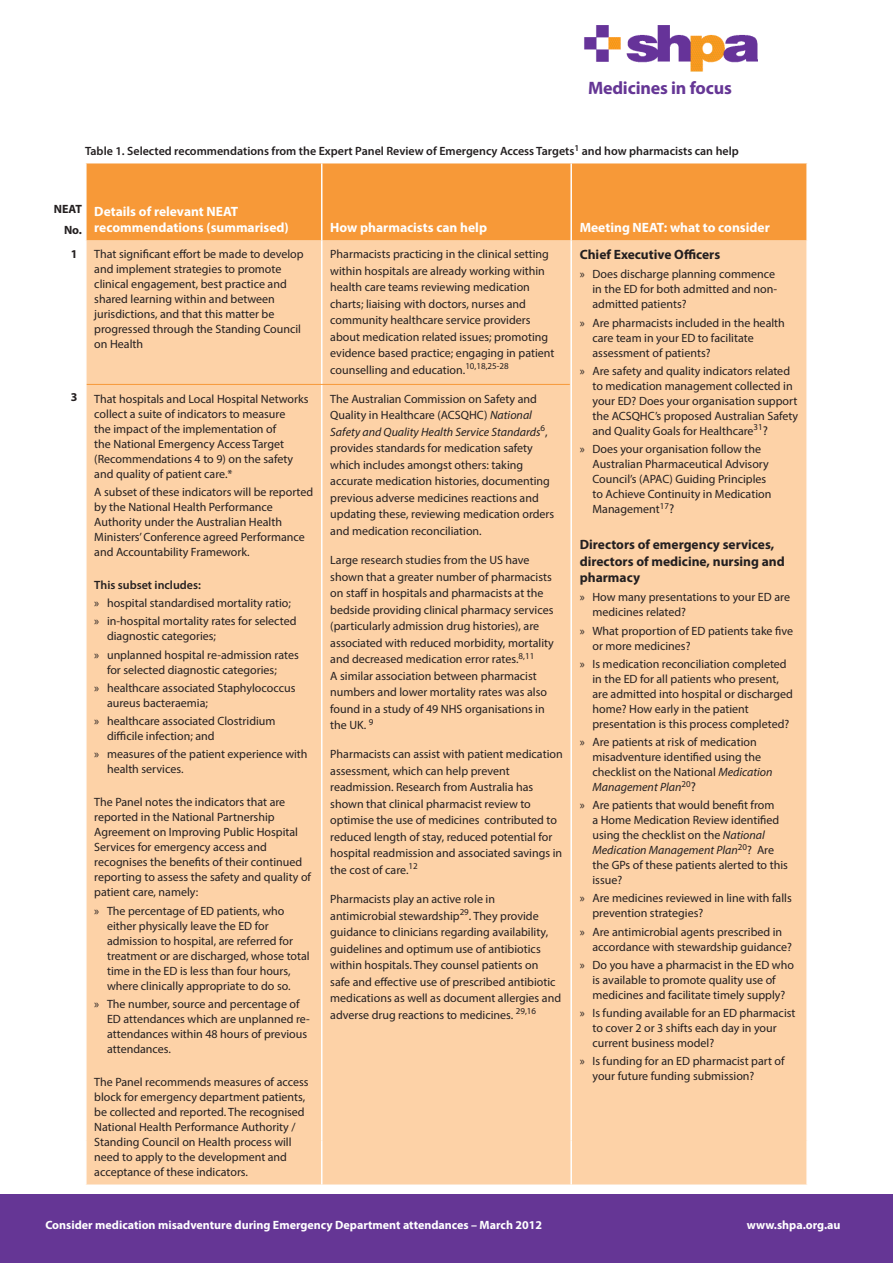
<style>
.page{position:relative;width:893px;height:1263px;background:#fff}
.page>*{position:absolute;margin:0;border:0;box-sizing:border-box;transform-origin:0 0}
.t1{font:700 18px "Myriad Pro";letter-spacing:-.01em;color:#653695}
.Table_white_head{font:700 13.5px/16.5px "Myriad Pro";color:#fff}
.Subhead_B{font:700 13.5px/16.5px "Myriad Pro";color:#231f20}
.Subhead_B-2{font:12px/15px "Myriad Pro";color:#231f20}
.Table_text{font:12px/15px "Myriad Pro";color:#231f20}
.Table_title{font:600 12px "Myriad Pro";color:#231f20}
.t2{font:700 12px "Myriad Pro";color:#fff}
.Table_text-2{font:600 12px "Myriad Pro";color:#231f20}
.Body_text{font:700 12px "Myriad Pro";color:#231f20}
.s1{font-style:italic}
.s2{font-size:12.75px}
</style>
<div class="page">
<img style="left:584px;top:25px;width:174px;height:47px">
<div style="left:0;top:1195px;width:893px;height:68px;background:#653695"></div>
<div style="left:87px;top:163px;width:719px;height:78px;background:#f79938"></div>
<div style="left:87px;top:241px;width:719px;height:943px;background:#fdd2a7"></div>
<hr style="left:321px;top:163px;width:1px;height:78px;background:#fff">
<hr style="left:570px;top:163px;width:2px;height:78px;background:#fff">
<hr style="left:321px;top:241px;width:1px;height:900px;background:#fff">
<hr style="left:570px;top:241px;width:2px;height:900px;background:#fff">
<hr style="left:321px;top:1141px;width:1px;height:43px;background:#fff">
<hr style="left:570px;top:1141px;width:2px;height:43px;background:#fff">
<hr style="left:87px;top:384px;width:483px;height:1px;background:#f79938">
<h1 class="t1" style="left:588px;top:76px;width:145px">Medicines in focus</h1>
<p class="Table_title" style="left:85px;top:144px;width:655px">Table 1. Selected recommendations from the Expert Panel Review of Emergency Access Targets<sup>1</sup> and how pharmacists can help</p>
<p class="Body_text" style="left:54px;top:201px;width:30px">NEAT</p>
<p class="Body_text" style="left:64px;top:222px;width:19px">No.</p>
<p class="Table_white_head" style="left:94px;top:202px;width:196px">Details of relevant NEAT recommendations (summarised)</p>
<p class="Table_white_head" style="left:330px;top:219px;width:158px">How pharmacists can help</p>
<p class="Table_white_head" style="left:580px;top:219px;width:192px">Meeting NEAT: what to consider</p>
<p class="Body_text" style="left:71px;top:246px;width:8px">1</p>
<p class="Table_text" style="left:94px;top:246px;width:211px">That significant effort be made to develop and implement strategies to promote clinical engagement, best practice and shared learning within and between jurisdictions, and that this matter be progressed through the Standing Council on Health</p>
<p class="Body_text" style="left:71px;top:389px;width:8px">3</p>
<p class="Table_text" style="left:94px;top:391px;width:216px">That hospitals and Local Hospital Networks collect a suite of indicators to measure<br>the impact of the implementation of<br>the National Emergency Access Target (Recommendations 4 to 9) on the safety and quality of patient care.*</p>
<p class="Table_text" style="left:94px;top:484px;width:220px">A subset of these indicators will be reported by the National Health Performance Authority under the Australian Health Ministers’ Conference agreed Performance and Accountability Framework.</p>
<p class="Table_text-2" style="left:94px;top:577px;width:108px">This subset includes:</p>
<p class="Subhead_B-2" style="left:94px;top:595px;width:198px">» hospital standardised mortality ratio;</p>
<p class="Subhead_B-2" style="left:107px;top:614px;width:191px;text-indent:-13px">» in-hospital mortality rates for selected diagnostic categories;</p>
<p class="Subhead_B-2" style="left:107px;top:647px;width:193px;text-indent:-13px">» unplanned hospital re-admission rates for selected diagnostic categories;</p>
<p class="Subhead_B-2" style="left:107px;top:680px;width:190px;text-indent:-13px">» healthcare associated Staphylococcus aureus bacteraemia;</p>
<p class="Subhead_B-2" style="left:107px;top:713px;width:170px;text-indent:-13px">» healthcare associated Clostridium difficile infection; and</p>
<p class="Subhead_B-2" style="left:107px;top:746px;width:202px;text-indent:-13px">» measures of the patient experience with health services.</p>
<p class="Table_text" style="left:94px;top:795px;width:218px">The Panel notes the indicators that are reported in the National Partnership Agreement on Improving Public Hospital Services for emergency access and recognises the benefits of their continued reporting to assess the safety and quality of patient care, namely:</p>
<p class="Subhead_B-2" style="left:107px;top:903px;width:204px;text-indent:-13px">» The percentage of ED patients, who either physically leave the ED for admission to hospital, are referred for treatment or are discharged, whose total time in the ED is less than four hours, where clinically appropriate to do so.</p>
<p class="Subhead_B-2" style="left:107px;top:996px;width:204px;text-indent:-13px">» The number, source and percentage of<br>ED attendances which are unplanned re&shy;attendances within 48 hours of previous attendances.</p>
<p class="Table_text" style="left:94px;top:1074px;width:216px">The Panel recommends measures of access block for emergency department patients, be collected and reported. The recognised National Health Performance Authority / Standing Council on Health process will need to apply to the development and acceptance of these indicators.</p>
<p class="Subhead_B-2" style="left:330px;top:246px;width:226px;line-height:16.5px">Pharmacists practicing in the clinical setting within hospitals are already working within health care teams reviewing medication charts; liaising with doctors, nurses and community healthcare service providers about medication related issues; promoting evidence based practice; engaging in patient counselling and education.<sup>10,18,25-28</sup></p>
<p class="Subhead_B-2" style="left:330px;top:390px;width:226px;line-height:16.5px">The Australian Commission on Safety and Quality in Healthcare (ACSQHC) <span class="s1">National Safety and Quality Health Service Standards</span><sup>6</sup>, provides standards for medication safety which includes amongst others: taking accurate medication histories, documenting previous adverse medicines reactions and updating these, reviewing medication orders and medication reconciliation.</p>
<p class="Subhead_B-2" style="left:330px;top:552px;width:225px;line-height:16.5px">Large research studies from the US have shown that a greater number of pharmacists on staff in hospitals and pharmacists at the bedside providing clinical pharmacy services (particularly admission drug histories), are associated with reduced morbidity, mortality and decreased medication error rates.<sup>8,11<br></sup>A similar association between pharmacist numbers and lower mortality rates was also found in a study of 49 NHS organisations in the UK. <sup>9</sup></p>
<p class="Subhead_B-2" style="left:330px;top:746px;width:234px;line-height:16.5px">Pharmacists can assist with patient medication assessment, which can help prevent readmission. Research from Australia has shown that clinical pharmacist review to optimise the use of medicines contributed to reduced length of stay, reduced potential for hospital readmission and associated savings in the cost of care.<sup>12</sup></p>
<p class="Subhead_B-2" style="left:330px;top:891px;width:232px;line-height:16.5px">Pharmacists play an active role in antimicrobial stewardship<sup>29</sup>. They provide guidance to clinicians regarding availability, guidelines and optimum use of antibiotics within hospitals. They counsel patients on safe and effective use of prescribed antibiotic medications as well as document allergies and adverse drug reactions to medicines. <sup>29,16</sup></p>
<p class="Subhead_B" style="left:580px;top:246px;width:142px">Chief Executive Officers</p>
<p class="Subhead_B-2" style="left:592px;top:267px;width:186px;text-indent:-13px">» Does discharge planning commence in the ED for both admitted and non&shy;admitted patients?</p>
<p class="Subhead_B-2" style="left:592px;top:315px;width:194px;text-indent:-13px">» Are pharmacists included in the health care team in your ED to facilitate assessment of patients?</p>
<p class="Subhead_B-2" style="left:592px;top:363px;width:207px;text-indent:-13px">» Are safety and quality indicators related to medication management collected in your ED? Does your organisation support the ACSQHC’s proposed Australian Safety and Quality Goals for Healthcare<sup>31</sup><span class="s2">?</span></p>
<p class="Subhead_B-2" style="left:592px;top:441px;width:180px;text-indent:-13px">» Does your organisation follow the<br>Australian Pharmaceutical Advisory<br>Council’s (APAC) Guiding Principles to Achieve Continuity in Medication<br>Management<sup>17</sup><span class="s2">?</span></p>
<p class="Subhead_B" style="left:580px;top:536px;width:207px">Directors of emergency services, directors of medicine, nursing and pharmacy</p>
<p class="Subhead_B-2" style="left:592px;top:590px;width:199px;text-indent:-13px">» How many presentations to your ED are medicines related?</p>
<p class="Subhead_B-2" style="left:592px;top:623px;width:202px;text-indent:-13px">» What proportion of ED patients take five or more medicines?</p>
<p class="Subhead_B-2" style="left:592px;top:656px;width:202px;text-indent:-13px">» Is medication reconciliation completed in the ED for all patients who present, are admitted into hospital or discharged home? How early in the patient presentation is this process completed?</p>
<p class="Subhead_B-2" style="left:592px;top:734px;width:182px;text-indent:-13px">» Are patients at risk of medication misadventure identified using the checklist on the National <span class="s1">Medication<br>Management Plan</span><sup>20</sup><span class="s2">?</span></p>
<p class="Subhead_B-2" style="left:592px;top:797px;width:197px;text-indent:-13px">» Are patients that would benefit from<br>a Home Medication Review identified using the checklist on the <span class="s1">National<br>Medication Management Plan</span><sup>20</sup>? Are the GPs of these patients alerted to this issue?</p>
<p class="Subhead_B-2" style="left:592px;top:891px;width:201px;text-indent:-13px">» Are medicines reviewed in line with falls prevention strategies?</p>
<p class="Subhead_B-2" style="left:592px;top:924px;width:201px;text-indent:-13px">» Are antimicrobial agents prescribed in accordance with stewardship guidance?</p>
<p class="Subhead_B-2" style="left:580px;top:957px;width:216px;text-align:center">» Do you have a pharmacist in the ED who is available to promote quality use of medicines and facilitate timely supply?</p>
<p class="Subhead_B-2" style="left:592px;top:1005px;width:205px;text-indent:-13px">» Is funding available for an ED pharmacist to cover 2 or 3 shifts each day in your current business model?</p>
<p class="Subhead_B-2" style="left:592px;top:1053px;width:194px;text-indent:-13px">» Is funding for an ED pharmacist part of your future funding submission?</p>
<p class="t2" style="left:45px;top:1217px;width:498px">Consider medication misadventure during Emergency Department attendances – March 2012</p>
<p class="t2" style="left:747px;top:1217px;width:95px">www.shpa.org.au</p>
</div>
